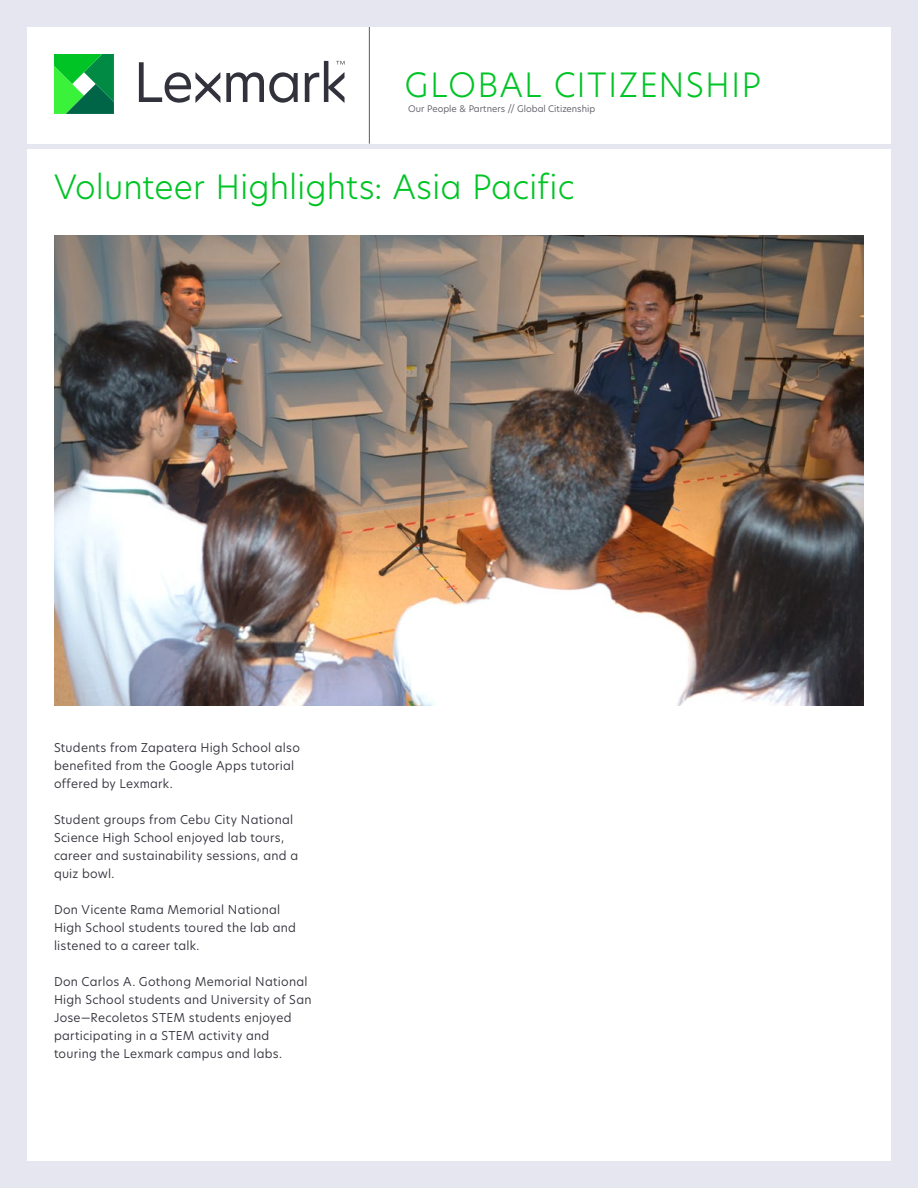
<style>
.page{position:relative;width:918px;height:1188px;background:#e6e6f0}
.page>*{position:absolute;margin:0;border:0;box-sizing:border-box;transform-origin:0 0}
.t1{font:300 33px "TP Hero";letter-spacing:.005em;color:#00c425}
.t2{font:300 33px "TP Hero";letter-spacing:.035em;color:#00c425}
.t3{font:12px/18px "TP Hero";letter-spacing:.02em;color:#32323c}
.t4{font:9px "TP Hero";color:#5a5a64}
</style>
<div class="page">
<div style="left:27px;top:149px;width:864px;height:1012px;background:#fff"></div>
<div style="left:27px;top:27px;width:864px;height:117px;background:#fff"></div>
<svg style="left:139px;top:61px;width:206px;height:42px"></svg>
<svg style="left:54px;top:54px;width:60px;height:60px;background:#22af4a"></svg>
<hr style="left:369px;top:27px;width:1px;height:117px;background:#5a5a64">
<img style="left:54px;top:235px;width:810px;height:470px">
<p class="t2" style="left:405px;top:62px;width:358px">GLOBAL CITIZENSHIP</p>
<p class="t4" style="left:408px;top:102px;width:189px">Our People &amp; Partners // Global Citizenship</p>
<p class="t1" style="left:54px;top:164px;width:522px">Volunteer Highlights: Asia Pacific</p>
<p class="t3" style="left:54px;top:738px;width:247px">Students from Zapatera High School also benefited from the Google Apps tutorial offered by Lexmark.</p>
<p class="t3" style="left:54px;top:810px;width:246px">Student groups from Cebu City National<br>Science High School enjoyed lab tours, career and sustainability sessions, and a quiz bowl.</p>
<p class="t3" style="left:54px;top:900px;width:244px">Don Vicente Rama Memorial National<br>High School students toured the lab and listened to a career talk.</p>
<p class="t3" style="left:54px;top:972px;width:259px">Don Carlos A. Gothong Memorial National High School students and University of San Jose—Recoletos STEM students enjoyed participating in a STEM activity and touring the Lexmark campus and labs.</p>
</div>
